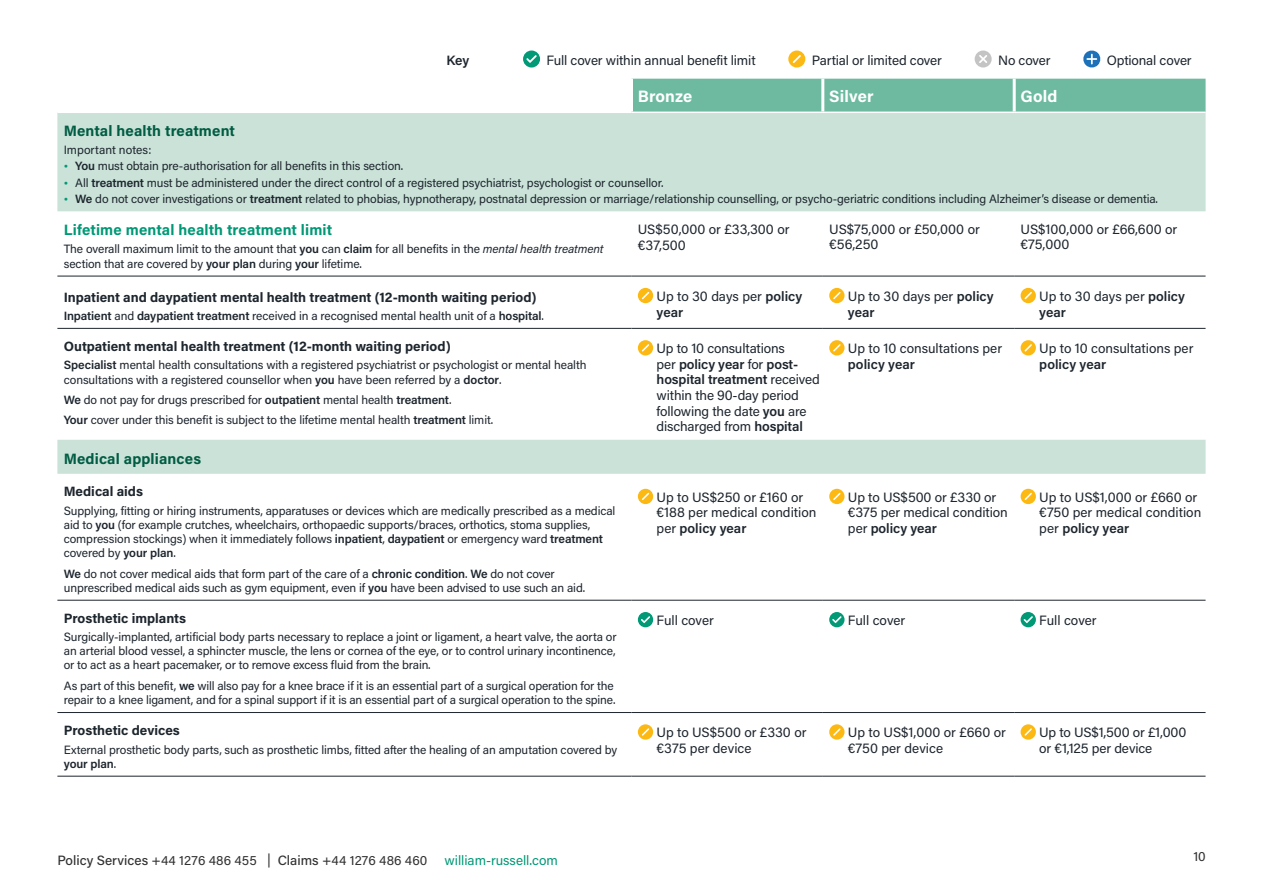
<style>
.page{position:relative;width:1263px;height:893px;background:#fff}
.page>*{position:absolute;margin:0;border:0;box-sizing:border-box;transform-origin:0 0}
.t1{font:700 16.5px "Acumin Pro";letter-spacing:.01em;color:#fff}
.t2{font:700 15px "Acumin Pro";letter-spacing:.01em;color:#005c42}
.t3{font:700 15px "Acumin Pro";letter-spacing:.01em;color:#019875}
.t4{font:13.5px/15.6px "Acumin Pro";letter-spacing:-.005em;color:#1d252d}
.t5{font:700 13.5px "Acumin Pro";color:#1d252d}
.t6{font:13.5px "Acumin Pro";color:#323232}
.t7{font:600 13.5px "Acumin Pro";color:#1d252d}
.t8{font:13.5px "Acumin Pro";color:#029876}
.t9{font:12px/14.1px "Acumin Pro";letter-spacing:-.01em;color:#1d252d}
.s1{font-family:"Abril Display";font-weight:700;color:#019875}
.s2{font-weight:600}
.s3{font-style:italic}
.s4{font-weight:500}
</style>
<div class="page">
<div style="left:633px;top:79px;width:572px;height:33px;background:#6dbaa0"></div>
<svg style="left:57px;top:113px;width:1148px;height:361px"></svg>
<hr style="left:821px;top:79px;width:3px;height:33px;background:#fff">
<hr style="left:1013px;top:79px;width:3px;height:33px;background:#fff">
<hr style="left:57px;top:276px;width:574px;height:1px;background:#1d252d">
<hr style="left:631px;top:276px;width:192px;height:1px;background:#1d252d">
<hr style="left:823px;top:276px;width:191px;height:1px;background:#1d252d">
<hr style="left:1014px;top:276px;width:191px;height:1px;background:#1d252d">
<hr style="left:823px;top:328px;width:191px;height:1px;background:#1d252d">
<hr style="left:1014px;top:328px;width:191px;height:1px;background:#1d252d">
<hr style="left:57px;top:712px;width:574px;height:1px;background:#1d252d">
<hr style="left:631px;top:712px;width:192px;height:1px;background:#1d252d">
<hr style="left:823px;top:712px;width:191px;height:1px;background:#1d252d">
<hr style="left:1014px;top:712px;width:191px;height:1px;background:#1d252d">
<hr style="left:57px;top:328px;width:574px;height:1px;background:#1d252d">
<hr style="left:631px;top:328px;width:192px;height:1px;background:#1d252d">
<hr style="left:57px;top:776px;width:574px;height:1px;background:#1d252d">
<hr style="left:631px;top:776px;width:192px;height:1px;background:#1d252d">
<hr style="left:823px;top:776px;width:191px;height:1px;background:#1d252d">
<hr style="left:1014px;top:776px;width:191px;height:1px;background:#1d252d">
<hr style="left:57px;top:600px;width:574px;height:1px;background:#1d252d">
<hr style="left:631px;top:600px;width:192px;height:1px;background:#1d252d">
<hr style="left:823px;top:600px;width:191px;height:1px;background:#1d252d">
<hr style="left:1014px;top:600px;width:191px;height:1px;background:#1d252d">
<svg style="left:638px;top:288px;width:15px;height:15px"></svg>
<svg style="left:829px;top:288px;width:15px;height:15px"></svg>
<svg style="left:1020px;top:288px;width:16px;height:15px"></svg>
<svg style="left:638px;top:340px;width:15px;height:15px"></svg>
<svg style="left:829px;top:340px;width:15px;height:15px"></svg>
<svg style="left:1020px;top:340px;width:16px;height:15px"></svg>
<svg style="left:638px;top:489px;width:15px;height:15px"></svg>
<svg style="left:829px;top:489px;width:15px;height:15px"></svg>
<svg style="left:1020px;top:489px;width:16px;height:15px"></svg>
<div style="left:638px;top:612px;width:15px;height:15px;background:#019976;border-radius:50%"></div>
<svg style="left:641px;top:616px;width:9px;height:7px"></svg>
<div style="left:829px;top:612px;width:15px;height:15px;background:#019976;border-radius:50%"></div>
<svg style="left:832px;top:616px;width:9px;height:7px"></svg>
<svg style="left:1020px;top:612px;width:16px;height:15px"></svg>
<svg style="left:1023px;top:616px;width:10px;height:7px"></svg>
<svg style="left:638px;top:724px;width:15px;height:16px"></svg>
<svg style="left:829px;top:724px;width:15px;height:16px"></svg>
<svg style="left:1020px;top:724px;width:16px;height:16px"></svg>
<div style="left:523px;top:51px;width:17px;height:17px;background:#019976;border-radius:50%"></div>
<svg style="left:526px;top:55px;width:11px;height:8px"></svg>
<svg style="left:788px;top:51px;width:17px;height:17px"></svg>
<svg style="left:975px;top:51px;width:17px;height:17px"></svg>
<svg style="left:1083px;top:50px;width:18px;height:18px"></svg>
<p class="t7" style="left:446px;top:51px;width:24px">Key</p>
<p class="t4" style="left:546px;top:52px;width:211px">Full cover within annual benefit limit</p>
<p class="t4" style="left:812px;top:52px;width:132px">Partial or limited cover</p>
<p class="t4" style="left:998px;top:52px;width:54px">No cover</p>
<p class="t4" style="left:1107px;top:52px;width:86px">Optional cover</p>
<h1 class="t1" style="left:638px;top:84px;width:56px">Bronze</h1>
<h1 class="t1" style="left:829px;top:84px;width:46px">Silver</h1>
<h1 class="t1" style="left:1020px;top:84px;width:38px">Gold</h1>
<p class="t2" style="left:64px;top:120px;width:173px">Mental health treatment</p>
<p class="t9" style="left:64px;top:142px;width:89px">Important notes:</p>
<p class="t9" style="left:64px;top:159px;width:341px"><span class="s1">•</span> <span class="s2">You</span> must obtain pre-authorisation for all benefits in this section.</p>
<p class="t9" style="left:64px;top:175px;width:601px"><span class="s1">•</span> All <span class="s2">treatment</span> must be administered under the direct control of a registered psychiatrist, psychologist or counsellor.</p>
<p class="t9" style="left:64px;top:191px;width:1096px"><span class="s1">•</span> <span class="s2">We</span> do not cover investigations or <span class="s2">treatment</span> related to phobias, hypnotherapy, postnatal depression or marriage/relationship counselling, or psycho-geriatric conditions including Alzheimer’s disease or dementia.</p>
<p class="t3" style="left:64px;top:219px;width:270px">Lifetime mental health treatment limit</p>
<p class="t9" style="left:64px;top:242px;width:541px">The overall maximum limit to the amount that <span class="s2">you</span> can <span class="s2">claim</span> for all benefits in the <span class="s3">mental health treatment </span>section that are covered by <span class="s2">your plan</span> during <span class="s2">your</span> lifetime.</p>
<p class="t4" style="left:638px;top:221px;width:153px">US$50,000 or £33,300 or €37,500</p>
<p class="t4" style="left:829px;top:221px;width:152px">US$75,000 or £50,000 or €56,250</p>
<p class="t4" style="left:1020px;top:221px;width:158px">US$100,000 or £66,600 or €75,000</p>
<p class="t5" style="left:64px;top:287px;width:474px">Inpatient and daypatient mental health treatment (12-month waiting period)</p>
<p class="t9" style="left:64px;top:308px;width:482px"><span class="s2">Inpatient</span> and <span class="s2">daypatient treatment</span> received in a recognised mental health unit of a <span class="s2">hospital</span>.</p>
<p class="t5" style="left:64px;top:337px;width:388px">Outpatient mental health treatment (12-month waiting period)</p>
<p class="t9" style="left:64px;top:358px;width:524px"><span class="s2">Specialist</span> mental health consultations with a registered psychiatrist or psychologist or mental health consultations with a registered counsellor when <span class="s2">you</span> have been referred by a <span class="s2">doctor</span>.</p>
<p class="t9" style="left:64px;top:389px;width:431px;line-height:20.4px"><span class="s2">We</span> do not pay for drugs prescribed for <span class="s2">outpatient</span> mental health <span class="s2">treatment</span>.<br><span class="s2">Your</span> cover under this benefit is subject to the lifetime mental health <span class="s2">treatment</span> limit.</p>
<p class="t2" style="left:64px;top:448px;width:139px">Medical appliances</p>
<p class="t5" style="left:64px;top:482px;width:81px">Medical aids</p>
<p class="t9" style="left:64px;top:503px;width:553px">Supplying, fitting or hiring instruments, apparatuses or devices which are medically prescribed as a medical aid to <span class="s2">you</span> (for example crutches, wheelchairs, orthopaedic supports/braces, orthotics, stoma supplies, compression stockings) when it immediately follows <span class="s2">inpatient</span>, <span class="s2">daypatient</span> or emergency ward <span class="s2">treatment </span>covered by <span class="s2">your plan</span>.</p>
<p class="t9" style="left:64px;top:566px;width:523px"><span class="s2">We</span> do not cover medical aids that form part of the care of a <span class="s2">chronic condition</span>. <span class="s2">We</span> do not cover unprescribed medical aids such as gym equipment, even if <span class="s2">you</span> have been advised to use such an aid.</p>
<p class="t5" style="left:64px;top:609px;width:124px">Prosthetic implants</p>
<p class="t9" style="left:64px;top:629px;width:554px;text-align:justify">Surgically-implanted, artificial body parts necessary to replace a joint or ligament, a heart valve, the aorta or an arterial blood vessel, a sphincter muscle, the lens or cornea of the eye, or to control urinary incontinence, or to act as a heart pacemaker, or to remove excess fluid from the brain.</p>
<p class="t9" style="left:64px;top:678px;width:553px">As part of this benefit, <span class="s2">we</span> will also pay for a knee brace if it is an essential part of a surgical operation for the repair to a knee ligament, and for a spinal support if it is an essential part of a surgical operation to the spine.</p>
<p class="t5" style="left:64px;top:721px;width:118px">Prosthetic devices</p>
<p class="t9" style="left:64px;top:742px;width:555px">External prosthetic body parts, such as prosthetic limbs, fitted after the healing of an amputation covered by <span class="s2">your plan</span>.</p>
<p class="t4" style="left:657px;top:288px;width:147px">Up to 30 days per <span class="s2">policy year</span></p>
<p class="t4" style="left:848px;top:288px;width:147px">Up to 30 days per <span class="s2">policy year</span></p>
<p class="t4" style="left:1039px;top:288px;width:147px">Up to 30 days per <span class="s2">policy year</span></p>
<p class="t4" style="left:657px;top:340px;width:165px">Up to 10 consultations<br>per <span class="s2">policy year</span> for <span class="s2">post&shy;hospital treatment</span> received within the 90-day period following the date <span class="s2">you</span> are discharged from <span class="s2">hospital</span></p>
<p class="t4" style="left:848px;top:340px;width:156px">Up to 10 consultations per</p>
<p class="t7" style="left:848px;top:355px;width:68px">policy year</p>
<p class="t4" style="left:1039px;top:340px;width:156px">Up to 10 consultations per</p>
<p class="t7" style="left:1039px;top:355px;width:68px">policy year</p>
<p class="t4" style="left:657px;top:489px;width:161px">Up to US$250 or £160 or €188 per medical condition per <span class="s2">policy year</span></p>
<p class="t4" style="left:848px;top:489px;width:161px">Up to US$500 or £330 or €375 per medical condition per <span class="s2">policy year</span></p>
<p class="t4" style="left:1039px;top:489px;width:163px">Up to US$1,000 or £660 or €750 per medical condition per <span class="s2">policy year</span></p>
<p class="t4" style="left:657px;top:612px;width:59px">Full cover</p>
<p class="t4" style="left:848px;top:612px;width:59px">Full cover</p>
<p class="t4" style="left:1039px;top:612px;width:59px">Full cover</p>
<p class="t4" style="left:657px;top:724px;width:151px">Up to US$500 or £330 or €375 per device</p>
<p class="t4" style="left:848px;top:724px;width:159px">Up to US$1,000 or £660 or €750 per device</p>
<p class="t4" style="left:1039px;top:724px;width:149px">Up to US$1,500 or £1,000 or €1,125 per device</p>
<p class="t6" style="left:57px;top:851px;width:371px"><span class="s4">Policy Services</span> +44 1276 486 455 | <span class="s4">Claims</span> +44 1276 486 460</p>
<p class="t6" style="left:1193px;top:847px;width:14px">10</p>
<p class="t8" style="left:444px;top:851px;width:115px">william-russell.com</p>
</div>
